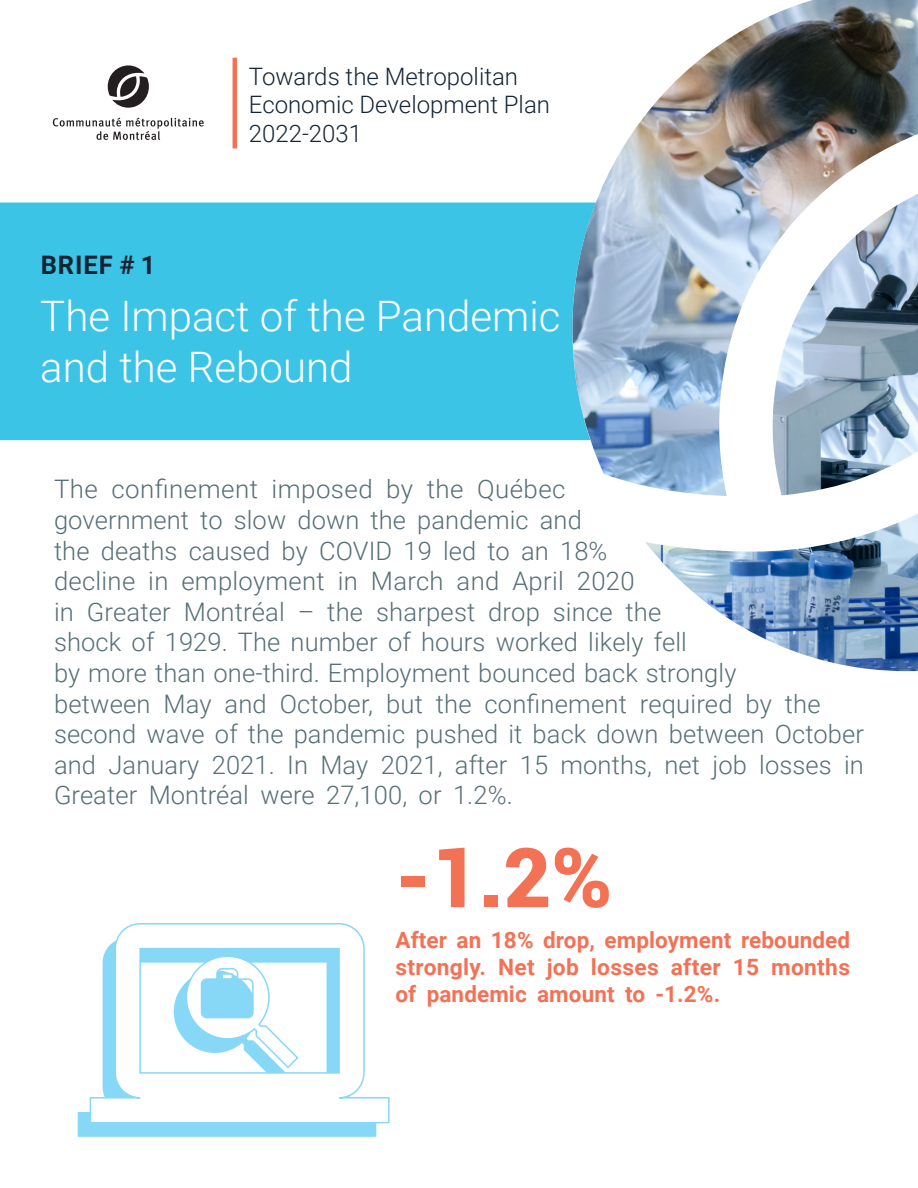
<style>
.page{position:relative;width:918px;height:1188px;background:#fff}
.page>*{position:absolute;margin:0;border:0;box-sizing:border-box;transform-origin:0 0}
.t1{font:900 82.5px "Roboto";color:#f37256}
.t2{font:300 42px/50.4px "Roboto";color:#fff}
.TEXTE{font:300 25.5px/30.6px "Roboto";letter-spacing:.005em;color:#576e76}
.t3{font:700 25.5px "Roboto";letter-spacing:.035em;color:#152433}
.t4{font:300 24px/28.8px "Roboto";color:#152433}
.TEXTE-2{font:700 22.5px/27px "Roboto";letter-spacing:.015em;color:#f37256;text-align:justify}
</style>
<div class="page">
<img style="left:381px;top:0;width:537px;height:672px">
<div style="left:0;top:203px;width:596px;height:237px;background:#3bc4e6"></div>
<svg style="left:78px;top:1112px;width:298px;height:25px;background:#87d8f6"></svg>
<svg style="left:89px;top:923px;width:301px;height:201px"></svg>
<svg style="left:174px;top:955px;width:126px;height:127px"></svg>
<svg style="left:53px;top:118px;width:151px;height:22px"></svg>
<svg style="left:108px;top:65px;width:41px;height:43px"></svg>
<hr style="left:233px;top:58px;width:4px;height:90px;background:#f37256">
<p class="t4" style="left:249px;top:61px;width:303px">Towards the Metropolitan<br>Economic Development Plan<br>2022-2031</p>
<p class="t3" style="left:41px;top:247px;width:116px">BRIEF # 1</p>
<p class="t2" style="left:40px;top:290px;width:522px">The Impact of the Pandemic and the Rebound</p>
<p class="TEXTE" style="left:54px;top:473px;width:811px">The confinement imposed by the Québec<br>government to slow down the pandemic and<br>the deaths caused by COVID 19 led to an 18%<br>decline in employment in March and April 2020<br>in Greater Montréal – the sharpest drop since the<br>shock of 1929. The number of hours worked likely fell<br>by more than one-third. Employment bounced back strongly<br>between May and October, but the confinement required by the second wave of the pandemic pushed it back down between October and January 2021. In May 2021, after 15 months, net job losses in Greater Montréal were 27,100, or 1.2%.</p>
<p class="t1" style="left:395px;top:819px;width:218px">-1.2%</p>
<p class="TEXTE-2" style="left:395px;top:925px;width:456px">After an 18% drop, employment rebounded strongly. Net job losses after 15 months of pandemic amount to -1.2%.</p>
</div>
